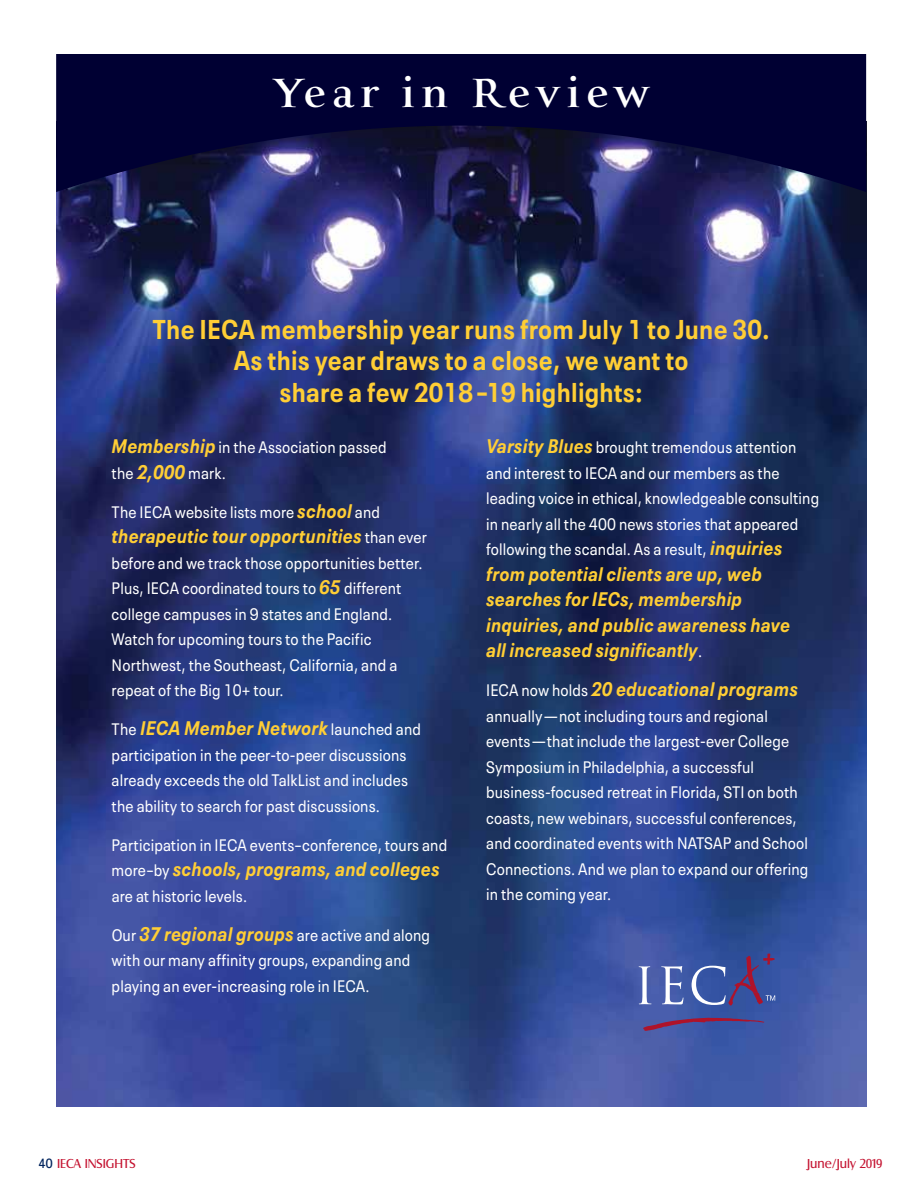
<style>
.page{position:relative;width:918px;height:1188px;background:#fff}
.page>*{position:absolute;margin:0;border:0;box-sizing:border-box;transform-origin:0 0}
.t1{font:700 42px "La Gioconda OS";letter-spacing:.1em;color:#fff;scale:1.1 1}
.t2{font:700 27px/31.5px "Neue Plak Text";letter-spacing:.01em;color:#ffce35;text-align:center;scale:.9 1}
.t3{font:italic 700 19.5px/25.5px "Neue Plak Text";letter-spacing:.01em;color:#ffce35;scale:.9 1}
.t4{font:16.5px/25.5px "Neue Plak Text";letter-spacing:.01em;color:#fff;scale:.9 1}
.t5{font:13.5px "Salzburg RR";color:#c41230}
.s1{font-weight:700;font-style:italic;font-size:19.5px;color:#ffce35}
.s2{font-weight:400;font-style:normal;font-size:16.5px;color:#fff}
.s3{font-family:"Univers";color:#00245d}
</style>
<div class="page">
<img style="left:56px;top:192px;width:810px;height:915px">
<svg style="left:639px;top:966px;width:13px;height:38px"></svg>
<svg style="left:661px;top:966px;width:22px;height:38px"></svg>
<svg style="left:643px;top:1018px;width:121px;height:13px;background:#584889"></svg>
<svg style="left:692px;top:954px;width:83px;height:51px;background:#4d589b"></svg>
<svg style="left:56px;top:54px;width:810px;height:138px;background:#0d0d3d"></svg>
<h1 class="t1" style="left:271px;top:68px;width:346px">Year in Review</h1>
<h1 class="t1" style="left:279px;top:68px;width:332px">The Back Page</h1>
<h2 class="t2" style="left:153px;top:310px;width:687px">The IECA membership year runs from July 1 to June 30.<br>As this year draws to a close, we want to<br>share a few 2018 –19 highlights:</h2>
<p class="t4" style="left:112px;top:433px;width:307px"><span class="s1">Membership</span> in the Association passed the <span class="s1">2,000</span> mark.</p>
<p class="t4" style="left:112px;top:498px;width:300px">The IECA website lists more <span class="s1">school</span> and</p>
<p class="t3" style="left:112px;top:522px;width:352px">therapeutic tour opportunities <span class="s2">than ever</span></p>
<p class="t4" style="left:112px;top:549px;width:347px">before and we track those opportunities better.<br>Plus, IECA coordinated tours to <span class="s1">65</span> different college campuses in 9 states and England.<br>Watch for upcoming tours to the Pacific Northwest, the Southeast, California, and a repeat of the Big 10+ tour.</p>
<p class="t3" style="left:112px;top:714px;width:345px"><span class="s2">The</span> IECA Member Network <span class="s2">launched and</span></p>
<p class="t4" style="left:112px;top:741px;width:331px;text-align:justify">participation in the peer-to-peer discussions already exceeds the old TalkList and includes the ability to search for past discussions.</p>
<p class="t4" style="left:112px;top:831px;width:374px">Participation in IECA events–conference, tours and</p>
<p class="t3" style="left:112px;top:855px;width:366px"><span class="s2">more–by</span> schools, programs, and colleges</p>
<p class="t4" style="left:112px;top:882px;width:152px">are at historic levels.</p>
<p class="t4" style="left:112px;top:921px;width:355px">Our <span class="s1">37 regional groups</span> are active and along with our many affinity groups, expanding and playing an ever-increasing role in IECA.</p>
<p class="t4" style="left:486px;top:433px;width:372px"><span class="s1">Varsity Blues</span> brought tremendous attention and interest to IECA and our members as the leading voice in ethical, knowledgeable consulting in nearly all the 400 news stories that appeared following the scandal. As a result, <span class="s1">inquiries</span></p>
<p class="t3" style="left:486px;top:559px;width:339px">from potential clients are up, web searches for IECs, membership inquiries, and public awareness have all increased significantly<span class="s2">.</span></p>
<p class="t3" style="left:486px;top:675px;width:348px"><span class="s2">IECA now holds</span> 20 educational programs</p>
<p class="t4" style="left:486px;top:702px;width:359px">annually—not including tours and regional events—that include the largest-ever College Symposium in Philadelphia, a successful business-focused retreat in Florida, STI on both coasts, new webinars, successful conferences, and coordinated events with NATSAP and School Connections. And we plan to expand our offering in the coming year.</p>
<p class="t5" style="left:38px;top:1156px;width:99px"><span class="s3">40</span> IECA INSIGHTS</p>
<p class="t5" style="left:807px;top:1156px;width:77px">June/July 2019</p>
</div>
